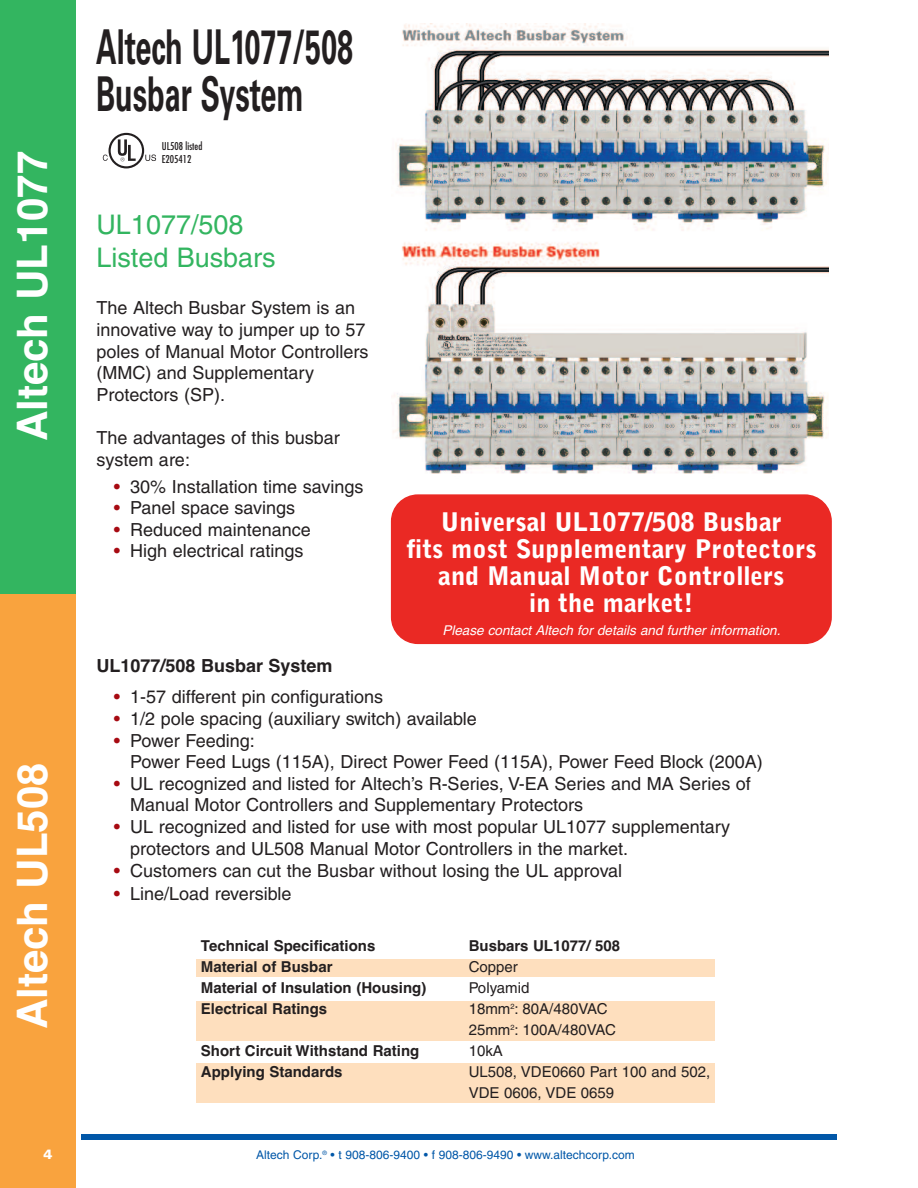
<style>
.page{position:relative;width:918px;height:1188px;background:#fff}
.page>*{position:absolute;margin:0;border:0;box-sizing:border-box;transform-origin:0 0}
.t1{font:700 48px/46.5px "Univers";color:#231f20;scale:.6 1}
.t2{font:700 42px "Helvetica";color:#fff}
.t3{font:27px/32.4px "Helvetica";color:#33b560}
.t4{font:900 25.5px/27px "Bell Gothic";color:#fff;text-align:center}
.t5{font:18px/21.6px "Helvetica";color:#231f20}
.t6{font:700 18px "Helvetica";color:#231f20}
.t7{font:700 15px "Helvetica";color:#231f20}
.t8{font:15px/21px "Helvetica";color:#231f20}
.t9{font:italic 13.5px "Helvetica";color:#fff}
.t10{font:900 13.5px "Univers";color:#fff}
.t11{font:12px "Helvetica";color:#0157a8}
.t12{font:condensed 10.5px/13.6px "Futura";color:#231f20}
.s1{color:#a70a12}
</style>
<div class="page">
<div style="left:196px;top:959px;width:518px;height:18px;background:#fedfbe"></div>
<div style="left:196px;top:1001px;width:518px;height:40px;background:#fedfbe"></div>
<div style="left:196px;top:1063px;width:518px;height:40px;background:#fedfbe"></div>
<div style="left:0;top:594px;width:75px;height:594px;background:#f9a33e"></div>
<div style="left:0;top:0;width:75px;height:594px;background:#33b560"></div>
<div style="left:81px;top:1134px;width:756px;height:6px;background:#0157a8"></div>
<img style="left:393px;top:24px;width:435px;height:450px">
<div style="left:109px;top:133px;width:35px;height:35px;border:2px solid #231f20;border-radius:50%"></div>
<svg style="left:103px;top:155px;width:5px;height:6px"></svg>
<svg style="left:118px;top:139px;width:18px;height:22px"></svg>
<svg style="left:145px;top:155px;width:11px;height:6px"></svg>
<div style="left:391px;top:494px;width:441px;height:150px;background:#ea2924;border-radius:27px"></div>
<h2 class="t2" style="left:8px;top:441px;width:292px;rotate:-90deg">Altech UL1077</h2>
<h2 class="t2" style="left:8px;top:1029px;width:268px;rotate:-90deg">Altech UL508</h2>
<p class="t10" style="left:43px;top:1150px;width:11px">4</p>
<h1 class="t1" style="left:96px;top:28px;width:430px">Altech UL1077/508<br>Busbar System</h1>
<p class="t12" style="left:162px;top:140px;width:42px">UL508 listed<br>E205412</p>
<h3 class="t3" style="left:96px;top:211px;width:181px">UL1077/508<br>Listed Busbars</h3>
<p class="t5" style="left:96px;top:299px;width:273px">The Altech Busbar System is an innovative way to jumper up to 57 poles of Manual Motor Controllers (MMC) and Supplementary<br>Protectors (SP).</p>
<p class="t5" style="left:96px;top:429px;width:245px">The advantages of this busbar system are:</p>
<p class="t5" style="left:114px;top:477px;width:251px"><span class="s1">•</span> 30% Installation time savings</p>
<p class="t5" style="left:114px;top:499px;width:183px"><span class="s1">•</span> Panel space savings</p>
<p class="t5" style="left:114px;top:520px;width:198px"><span class="s1">•</span> Reduced maintenance</p>
<p class="t5" style="left:114px;top:542px;width:191px"><span class="s1">•</span> High electrical ratings</p>
<h3 class="t4" style="left:406px;top:511px;width:412px">Universal UL1077/508 Busbar<br>fits most Supplementary Protectors and Manual Motor Controllers<br>in the market!</h3>
<p class="t9" style="left:442px;top:622px;width:340px">Please contact Altech for details and further information.</p>
<p class="t6" style="left:96px;top:655px;width:238px">UL1077/508 Busbar System</p>
<p class="t5" style="left:114px;top:688px;width:271px"><span class="s1">•</span> 1-57 different pin configurations</p>
<p class="t5" style="left:114px;top:710px;width:364px"><span class="s1">•</span> 1/2 pole spacing (auxiliary switch) available</p>
<p class="t5" style="left:130px;top:731px;width:634px;text-indent:-16px"><span class="s1">•</span> Power Feeding:<br>Power Feed Lugs (115A), Direct Power Feed (115A), Power Feed Block (200A)</p>
<p class="t5" style="left:130px;top:774px;width:622px;text-indent:-16px"><span class="s1">•</span> UL recognized and listed for Altech’s R-Series, V-EA Series and MA Series of<br>Manual Motor Controllers and Supplementary Protectors</p>
<p class="t5" style="left:130px;top:818px;width:602px;text-indent:-16px"><span class="s1">•</span> UL recognized and listed for use with most popular UL1077 supplementary protectors and UL508 Manual Motor Controllers in the market.</p>
<p class="t5" style="left:114px;top:862px;width:510px"><span class="s1">•</span> Customers can cut the Busbar without losing the UL approval</p>
<p class="t5" style="left:114px;top:884px;width:179px"><span class="s1">•</span> Line/Load reversible</p>
<p class="t7" style="left:201px;top:937px;width:176px">Technical Specifications</p>
<p class="t7" style="left:469px;top:937px;width:153px">Busbars UL1077/ 508</p>
<p class="t7" style="left:201px;top:958px;width:133px">Material of Busbar</p>
<p class="t8" style="left:469px;top:958px;width:51px">Copper</p>
<p class="t7" style="left:201px;top:979px;width:227px">Material of Insulation (Housing)</p>
<p class="t8" style="left:469px;top:979px;width:62px">Polyamid</p>
<p class="t7" style="left:201px;top:1000px;width:128px">Electrical Ratings</p>
<p class="t8" style="left:469px;top:1000px;width:149px">18mm<sup>2</sup>: 80A/480VAC<br>25mm<sup>2</sup>: 100A/480VAC</p>
<p class="t7" style="left:201px;top:1042px;width:220px">Short Circuit Withstand Rating</p>
<p class="t8" style="left:469px;top:1042px;width:36px">10kA</p>
<p class="t7" style="left:201px;top:1063px;width:143px">Applying Standards</p>
<p class="t8" style="left:469px;top:1063px;width:243px">UL508, VDE0660 Part 100 and 502,<br>VDE 0606, VDE 0659</p>
<p class="t11" style="left:256px;top:1150px;width:380px">Altech Corp.<sup>®</sup> • t 908-806-9400 • f 908-806-9490 • www.altechcorp.com</p>
</div>
